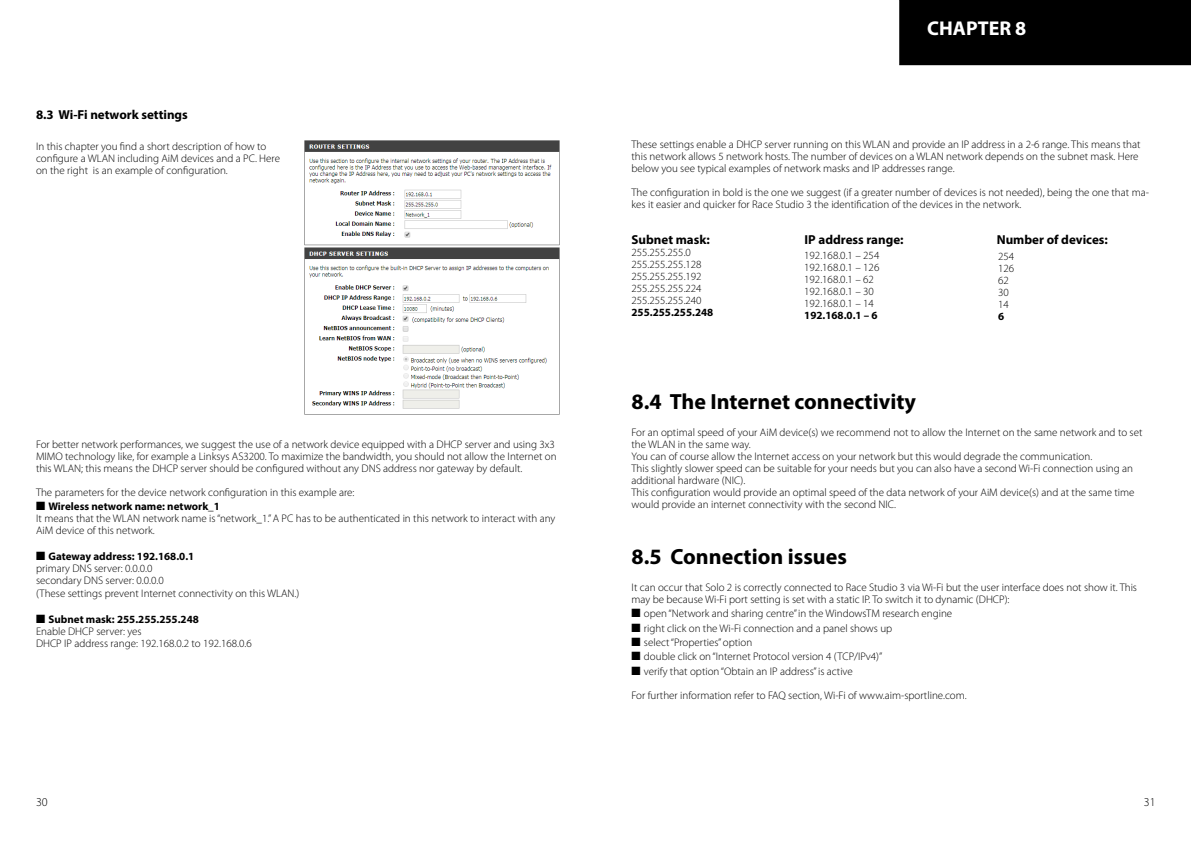
<style>
.page{position:relative;width:1191px;height:842px;background:#fff}
.page>*{position:absolute;margin:0;border:0;box-sizing:border-box;transform-origin:0 0}
.t1{font:700 22px "Myriad Pro";color:#000}
.t2{font:700 20px "Myriad Pro";color:#fff}
.t3{font:700 13px "Myriad Pro";color:#000}
.t4{font:300 12px "Myriad Pro";color:#000}
.t5{font:300 11px/12px "Myriad Pro";color:#000}
.t6{font:700 11px "Myriad Pro";color:#000}
.s1{font-weight:700}
</style>
<div class="page">
<div style="left:899px;top:1px;width:291px;height:64px;background:#000"></div>
<div style="left:899px;top:0;width:292px;height:65px;border:1px solid #000"></div>
<img style="left:304px;top:140px;width:256px;height:275px">
<p class="t3" style="left:36px;top:106px;width:153px">8.3 Wi-Fi network settings</p>
<p class="t5" style="left:36px;top:141px;width:245px">In this chapter you find a short description of how to configure a WLAN including AiM devices and a PC. Here on the right is an example of configuration.</p>
<p class="t5" style="left:36px;top:438px;width:522px">For better network performances, we suggest the use of a network device equipped with a DHCP server and using 3x3<br>MIMO technology like, for example a Linksys AS3200. To maximize the bandwidth, you should not allow the Internet on this WLAN; this means the DHCP server should be configured without any DNS address nor gateway by default.</p>
<p class="t5" style="left:36px;top:486px;width:320px">The parameters for the device network configuration in this example are:</p>
<p class="t5" style="left:36px;top:501px;width:521px">■ <span class="s1">Wireless network name: network_1<br></span>It means that the WLAN network name is “network_1.” A PC has to be authenticated in this network to interact with any<br>AiM device of this network.</p>
<p class="t5" style="left:36px;top:551px;width:265px">■ <span class="s1">Gateway address: 192.168.0.1<br></span>primary DNS server: 0.0.0.0<br>secondary DNS server: 0.0.0.0<br>(These settings prevent Internet connectivity on this WLAN.)</p>
<p class="t5" style="left:36px;top:613px;width:217px">■ <span class="s1">Subnet mask: 255.255.255.248<br></span>Enable DHCP server: yes<br>DHCP IP address range: 192.168.0.2 to 192.168.0.6</p>
<h2 class="t2" style="left:927px;top:15px;width:101px">CHAPTER 8</h2>
<p class="t5" style="left:631px;top:138px;width:510px">These settings enable a DHCP server running on this WLAN and provide an IP address in a 2-6 range. This means that this network allows 5 network hosts. The number of devices on a WLAN network depends on the subnet mask. Here below you see typical examples of network masks and IP addresses range.</p>
<p class="t5" style="left:631px;top:186px;width:519px">The configuration in bold is the one we suggest (if a greater number of devices is not needed), being the one that ma&shy;kes it easier and quicker for Race Studio 3 the identification of the devices in the network.</p>
<p class="t3" style="left:631px;top:231px;width:80px">Subnet mask:</p>
<p class="t3" style="left:804px;top:231px;width:100px">IP address range:</p>
<p class="t3" style="left:996px;top:231px;width:113px">Number of devices:</p>
<p class="t5" style="left:631px;top:246px;width:72px">255.255.255.0<br>255.255.255.128<br>255.255.255.192<br>255.255.255.224<br>255.255.255.240</p>
<p class="t6" style="left:631px;top:305px;width:83px">255.255.255.248</p>
<p class="t5" style="left:804px;top:250px;width:77px">192.168.0.1 – 254<br>192.168.0.1 – 126<br>192.168.0.1 – 62<br>192.168.0.1 – 30<br>192.168.0.1 – 14</p>
<p class="t6" style="left:804px;top:308px;width:75px">192.168.0.1 – 6</p>
<p class="t5" style="left:998px;top:250px;width:18px">254<br>126<br>62<br>30<br>14</p>
<p class="t6" style="left:998px;top:309px;width:8px">6</p>
<h1 class="t1" style="left:631px;top:387px;width:286px">8.4 The Internet connectivity</h1>
<p class="t5" style="left:631px;top:426px;width:512px">For an optimal speed of your AiM device(s) we recommend not to allow the Internet on the same network and to set the WLAN in the same way.<br>You can of course allow the Internet access on your network but this would degrade the communication.<br>This slightly slower speed can be suitable for your needs but you can also have a second Wi-Fi connection using an additional hardware (NIC).<br>This configuration would provide an optimal speed of the data network of your AiM device(s) and at the same time would provide an internet connectivity with the second NIC.</p>
<h1 class="t1" style="left:631px;top:542px;width:217px">8.5 Connection issues</h1>
<p class="t5" style="left:631px;top:581px;width:507px">It can occur that Solo 2 is correctly connected to Race Studio 3 via Wi-Fi but the user interface does not show it. This may be because Wi-Fi port setting is set with a static IP. To switch it to dynamic (DHCP):</p>
<p class="t5" style="left:631px;top:608px;width:322px">■ open “Network and sharing centre” in the WindowsTM research engine</p>
<p class="t5" style="left:631px;top:622px;width:262px">■ right click on the Wi-Fi connection and a panel shows up</p>
<p class="t5" style="left:631px;top:636px;width:122px">■ select “Properties” option</p>
<p class="t5" style="left:631px;top:651px;width:252px">■ double click on “Internet Protocol version 4 (TCP/IPv4)”</p>
<p class="t5" style="left:631px;top:659px;width:337px;line-height:24px">■ verify that option “Obtain an IP address” is active<br>For further information refer to FAQ section, Wi-Fi of www.aim-sportline.com.</p>
<p class="t4" style="left:36px;top:795px;width:13px">30</p>
<p class="t4" style="left:1143px;top:795px;width:13px">31</p>
</div>
